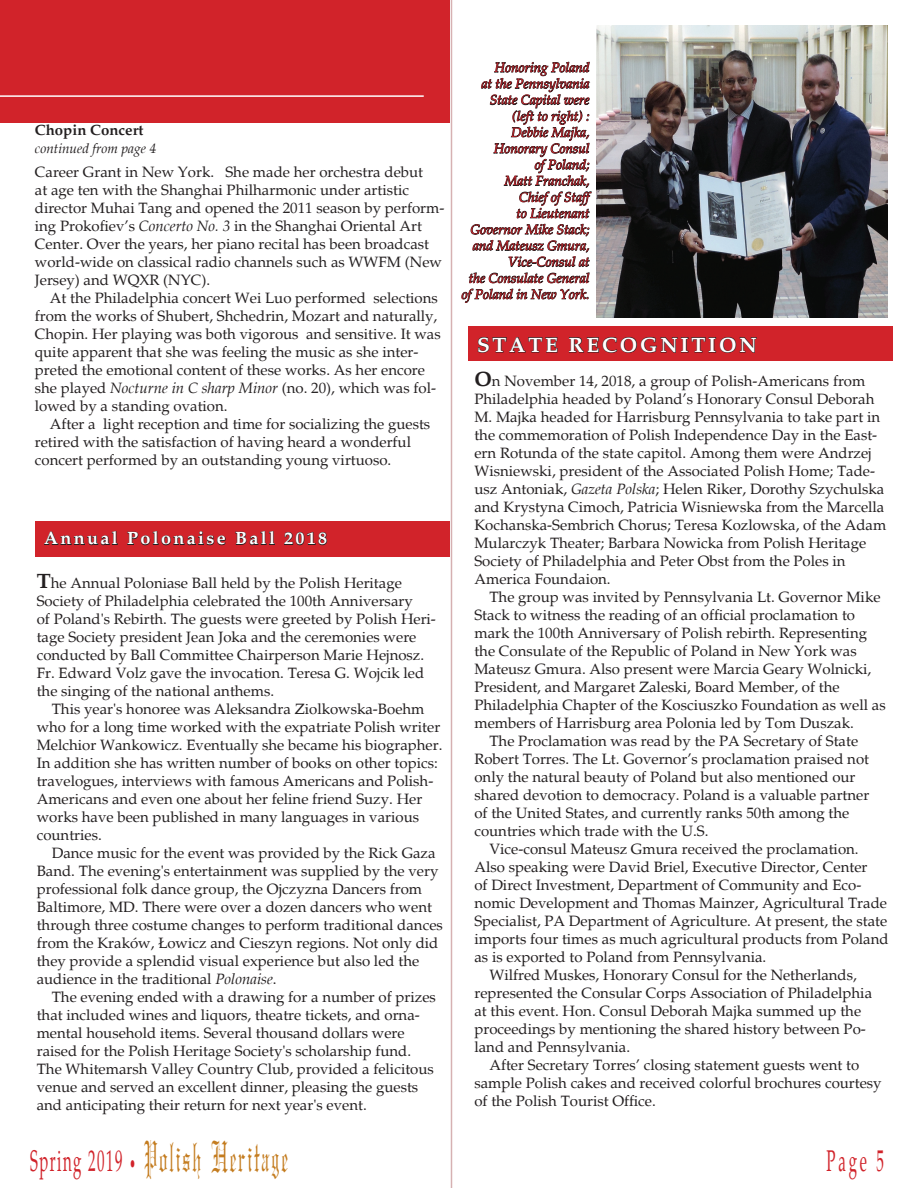
<style>
.page{position:relative;width:918px;height:1188px;background:#fff}
.page>*{position:absolute;margin:0;border:0;box-sizing:border-box;transform-origin:0 0}
.t1{font:40.8px "Gregorian FLF";letter-spacing:.1em;color:#c47c1f;scale:.5 1}
.t2{font:30px "Palatino";color:#d1232a;scale:.5 1}
.t3{font:700 21px "Palatino";letter-spacing:.13em;color:#fff}
.t4{font:700 18px "Palatino";letter-spacing:.13em;color:#fff}
.t5{font:15px/18px "Palatino";color:#231f20}
.t6{font:700 15px "Palatino";color:#231f20}
.t7{font:italic 13.5px/16.2px "Palatino";color:#d1232a;text-align:right}
.t8{font:italic 13.5px "Palatino";color:#231f20}
.s1{font-style:italic}
.s2{font-weight:700;font-size:21px}
.s3{font-family:"Palatino";font-size:30px;color:#d1232a}
.s4{font-family:"Palatino";font-size:21px;color:#d1232a}
</style>
<div class="page">
<div style="left:0;top:0;width:450px;height:123px;background:#d1232a"></div>
<hr style="left:0;top:95px;width:424px;height:2px;background:#fff">
<hr style="left:451px;top:0;width:1px;height:1188px;background:#891d20">
<div style="left:35px;top:521px;width:415px;height:36px;background:#d1232a"></div>
<svg style="left:44px;top:531px;width:74px;height:15px"></svg>
<svg style="left:127px;top:531px;width:99px;height:15px"></svg>
<svg style="left:235px;top:531px;width:40px;height:15px"></svg>
<svg style="left:284px;top:532px;width:43px;height:14px"></svg>
<img style="left:596px;top:26px;width:292px;height:291px">
<div style="left:468px;top:326px;width:424px;height:35px;background:#d1232a"></div>
<svg style="left:477px;top:337px;width:81px;height:16px"></svg>
<svg style="left:569px;top:337px;width:188px;height:16px"></svg>
<svg style="left:461px;top:61px;width:131px;height:242px"></svg>
<p class="t6" style="left:35px;top:121px;width:110px">Chopin Concert</p>
<p class="t8" style="left:35px;top:140px;width:123px">continued from page 4</p>
<p class="t5" style="left:35px;top:163px;width:411px">Career Grant in New York. She made her orchestra debut<br>at age ten with the Shanghai Philharmonic under artistic director Muhai Tang and opened the 2011 season by perform&shy;ing Prokofiev’s <span class="s1">Concerto No. 3</span> in the Shanghai Oriental Art Center. Over the years, her piano recital has been broadcast world-wide on classical radio channels such as WWFM (New Jersey) and WQXR (NYC).</p>
<p class="t5" style="left:35px;top:289px;width:407px;text-indent:15px">At the Philadelphia concert Wei Luo performed selections from the works of Shubert, Shchedrin, Mozart and naturally, Chopin. Her playing was both vigorous and sensitive. It was quite apparent that she was feeling the music as she inter&shy;preted the emotional content of these works. As her encore she played <span class="s1">Nocturne in C sharp Minor</span> (no. 20), which was fol&shy;lowed by a standing ovation.</p>
<p class="t5" style="left:35px;top:415px;width:397px;text-indent:15px">After a light reception and time for socializing the guests retired with the satisfaction of having heard a wonderful concert performed by an outstanding young virtuoso.</p>
<p class="t4" style="left:44px;top:528px;width:284px">Annual Polonaise Ball 2018</p>
<p class="t5" style="left:37px;top:575px;width:401px"><span class="s2">T</span>he Annual Poloniase Ball held by the Polish Heritage Society of Philadelphia celebrated the 100th Anniversary<br>of Poland's Rebirth. The guests were greeted by Polish Heri&shy;tage Society president Jean Joka and the ceremonies were conducted by Ball Committee Chairperson Marie Hejnosz.<br>Fr. Edward Volz gave the invocation. Teresa G. Wojcik led the singing of the national anthems.</p>
<p class="t5" style="left:37px;top:701px;width:407px;text-indent:15px">This year's honoree was Aleksandra Ziolkowska-Boehm who for a long time worked with the expatriate Polish writer Melchior Wankowicz. Eventually she became his biographer.<br>In addition she has written number of books on other topics: travelogues, interviews with famous Americans and Polish-Americans and even one about her feline friend Suzy. Her works have been published in many languages in various countries.</p>
<p class="t5" style="left:37px;top:845px;width:408px;text-indent:15px">Dance music for the event was provided by the Rick Gaza Band. The evening's entertainment was supplied by the very professional folk dance group, the Ojczyzna Dancers from Baltimore, MD. There were over a dozen dancers who went through three costume changes to perform traditional dances from the Kraków, Łowicz and Cieszyn regions. Not only did they provide a splendid visual experience but also led the audience in the traditional <span class="s1">Polonaise</span>.</p>
<p class="t5" style="left:37px;top:989px;width:401px;text-indent:15px">The evening ended with a drawing for a number of prizes that included wines and liquors, theatre tickets, and orna&shy;mental household items. Several thousand dollars were raised for the Polish Heritage Society's scholarship fund.<br>The Whitemarsh Valley Country Club, provided a felicitous venue and served an excellent dinner, pleasing the guests and anticipating their return for next year's event.</p>
<p class="t7" style="left:462px;top:59px;width:129px">Honoring Poland<br>at the Pennsylvania<br>State Capital were<br>(left to right) :<br>Debbie Majka,<br>Honorary Consul<br>of Poland;<br>Matt Franchak,<br>Chief of Staff<br>to Lieutenant<br>Governor Mike Stack; and Mateusz Gmura,<br>Vice-Consul at<br>the Consulate General of Poland in New York.</p>
<h3 class="t3" style="left:477px;top:333px;width:281px">STATE RECOGNITION</h3>
<p class="t5" style="left:474px;top:373px;width:413px"><span class="s2">O</span>n November 14, 2018, a group of Polish-Americans from Philadelphia headed by Poland’s Honorary Consul Deborah M. Majka headed for Harrisburg Pennsylvania to take part in the commemoration of Polish Independence Day in the East&shy;ern Rotunda of the state capitol. Among them were Andrzej Wisniewski, president of the Associated Polish Home; Tade&shy;usz Antoniak, <span class="s1">Gazeta Polska</span>; Helen Riker, Dorothy Szychulska and Krystyna Cimoch, Patricia Wisniewska from the Marcella Kochanska-Sembrich Chorus; Teresa Kozlowska, of the Adam Mularczyk Theater; Barbara Nowicka from Polish Heritage Society of Philadelphia and Peter Obst from the Poles in America Foundaion.</p>
<p class="t5" style="left:489px;top:589px;width:393px">The group was invited by Pennsylvania Lt. Governor Mike</p>
<p class="t5" style="left:474px;top:607px;width:382px">Stack to witness the reading of an official proclamation to</p>
<p class="t5" style="left:474px;top:625px;width:394px">mark the 100th Anniversary of Polish rebirth. Representing</p>
<p class="t5" style="left:474px;top:643px;width:384px">the Consulate of the Republic of Poland in New York was</p>
<p class="t5" style="left:474px;top:661px;width:398px">Mateusz Gmura. Also present were Marcia Geary Wolnicki,</p>
<p class="t5" style="left:474px;top:679px;width:367px">President, and Margaret Zaleski, Board Member, of the</p>
<p class="t5" style="left:474px;top:697px;width:413px">Philadelphia Chapter of the Kosciuszko Foundation as well as</p>
<p class="t5" style="left:474px;top:715px;width:381px">members of Harrisburg area Polonia led by Tom Duszak.</p>
<p class="t5" style="left:489px;top:733px;width:370px">The Proclamation was read by the PA Secretary of State</p>
<p class="t5" style="left:474px;top:751px;width:396px">Robert Torres. The Lt. Governor’s proclamation praised not</p>
<p class="t5" style="left:474px;top:769px;width:383px">only the natural beauty of Poland but also mentioned our</p>
<p class="t5" style="left:474px;top:787px;width:396px">shared devotion to democracy. Poland is a valuable partner</p>
<p class="t5" style="left:474px;top:805px;width:376px">of the United States, and currently ranks 50th among the</p>
<p class="t5" style="left:474px;top:823px;width:236px">countries which trade with the U.S.</p>
<p class="t5" style="left:489px;top:841px;width:371px">Vice-consul Mateusz Gmura received the proclamation.</p>
<p class="t5" style="left:474px;top:859px;width:395px">Also speaking were David Briel, Executive Director, Center</p>
<p class="t5" style="left:474px;top:877px;width:388px">of Direct Investment, Department of Community and Eco-</p>
<p class="t5" style="left:474px;top:895px;width:414px">nomic Development and Thomas Mainzer, Agricultural Trade</p>
<p class="t5" style="left:474px;top:913px;width:414px">Specialist, PA Department of Agriculture. At present, the state</p>
<p class="t5" style="left:474px;top:931px;width:416px">imports four times as much agricultural products from Poland</p>
<p class="t5" style="left:474px;top:949px;width:293px">as is exported to Poland from Pennsylvania.</p>
<p class="t5" style="left:489px;top:967px;width:369px">Wilfred Muskes, Honorary Consul for the Netherlands,</p>
<p class="t5" style="left:474px;top:985px;width:399px">represented the Consular Corps Association of Philadelphia</p>
<p class="t5" style="left:474px;top:1003px;width:388px">at this event. Hon. Consul Deborah Majka summed up the</p>
<p class="t5" style="left:474px;top:1021px;width:393px">proceedings by mentioning the shared history between Po-</p>
<p class="t5" style="left:474px;top:1039px;width:157px">land and Pennsylvania.</p>
<p class="t5" style="left:489px;top:1057px;width:371px">After Secretary Torres’ closing statement guests went to</p>
<p class="t5" style="left:474px;top:1075px;width:409px">sample Polish cakes and received colorful brochures courtesy</p>
<p class="t5" style="left:474px;top:1093px;width:183px">of the Polish Tourist Office.</p>
<h1 class="t1" style="left:30px;top:1134px;width:518px"><span class="s3">Spring 2019</span> <span class="s4">•</span> Polish Heritage</h1>
<h2 class="t2" style="left:826px;top:1143px;width:116px">Page 5</h2>
</div>
